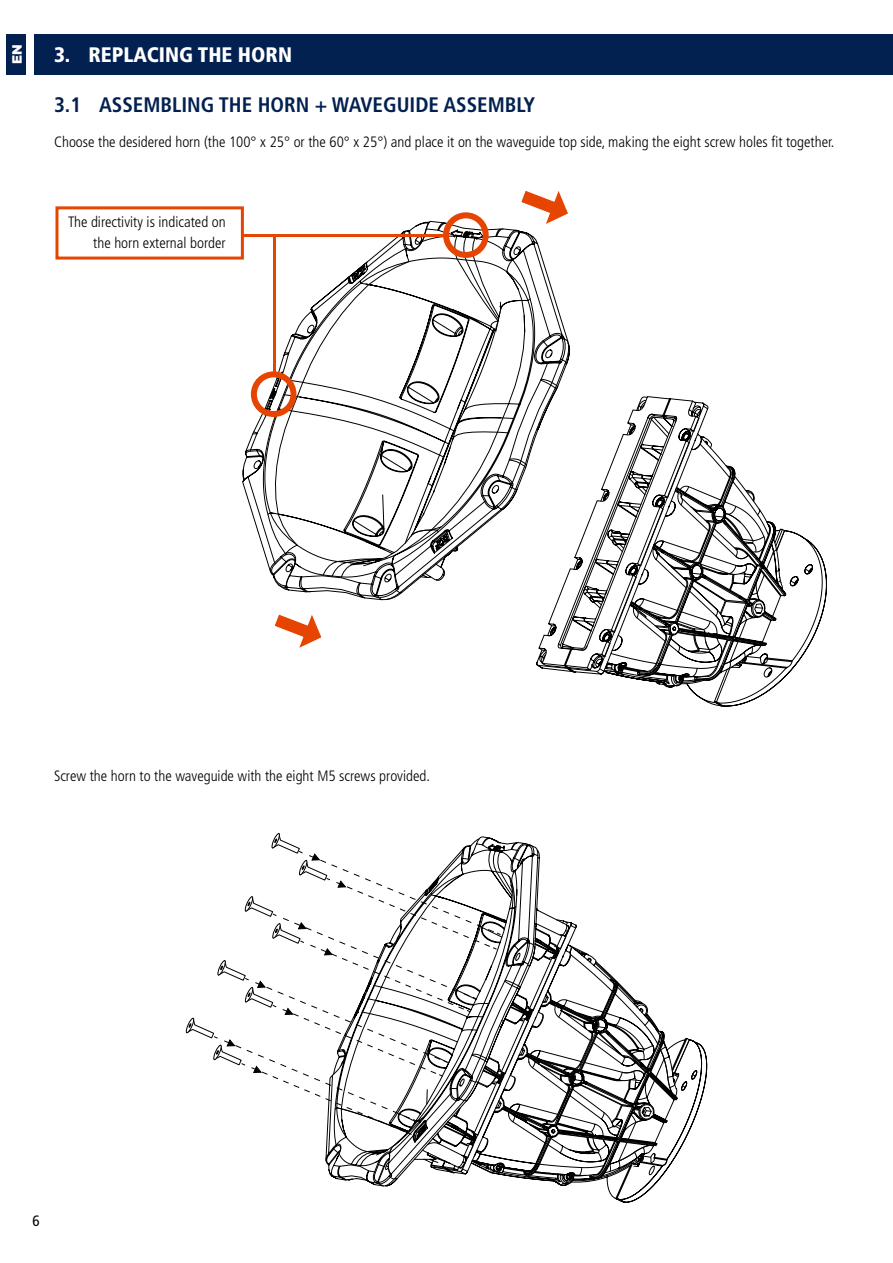
<style>
.page{position:relative;width:893px;height:1263px;background:#fff}
.page>*{position:absolute;margin:0;border:0;box-sizing:border-box;transform-origin:0 0}
.t1{font:700 condensed 21px "Frutiger LT Std";color:#022050}
.t2{font:900 condensed 21px "Frutiger LT Std";color:#fff}
.t3{font:300 condensed 15px/21px "Frutiger LT Std";color:#000;text-align:right}
.t4{font:condensed 15px "Frutiger LT Std";color:#000}
.t5{font:900 13.5px "Gotham";color:#fff}
</style>
<div class="page">
<div style="left:6px;top:34px;width:20px;height:41px;background:#022050"></div>
<div style="left:34px;top:34px;width:859px;height:41px;background:#022050"></div>
<svg style="left:250px;top:221px;width:232px;height:380px"></svg>
<svg style="left:435px;top:222px;width:135px;height:379px"></svg>
<svg style="left:665px;top:544px;width:162px;height:163px"></svg>
<svg style="left:536px;top:396px;width:257px;height:285px"></svg>
<svg style="left:571px;top:401px;width:211px;height:285px"></svg>
<svg style="left:624px;top:431px;width:189px;height:247px"></svg>
<svg style="left:520px;top:191px;width:50px;height:35px"></svg>
<svg style="left:274px;top:614px;width:48px;height:35px"></svg>
<div style="left:443px;top:212px;width:46px;height:46px;border:6px solid #e54500;border-radius:50%"></div>
<div style="left:251px;top:371px;width:45px;height:46px;border:6px solid #e54500;border-radius:50%"></div>
<hr style="left:273px;top:235px;width:3px;height:140px;background:#e54500">
<hr style="left:242px;top:234px;width:205px;height:3px;background:#e54500">
<div style="left:55px;top:206px;width:189px;height:54px;border:3px solid #e54500"></div>
<svg style="left:559px;top:1043px;width:148px;height:160px"></svg>
<svg style="left:673px;top:1037px;width:25px;height:138px"></svg>
<svg style="left:185px;top:833px;width:488px;height:352px"></svg>
<p class="t5" style="left:8px;top:64px;width:21px;rotate:-90deg">EN</p>
<h1 class="t2" style="left:54px;top:42px;width:239px">3. REPLACING THE HORN</h1>
<h1 class="t1" style="left:54px;top:92px;width:483px">3.1 ASSEMBLING THE HORN + WAVEGUIDE ASSEMBLY</h1>
<p class="t3" style="left:54px;top:132px;width:780px">Choose the desidered horn (the 100° x 25° or the 60° x 25°) and place it on the waveguide top side, making the eight screw holes fit together.</p>
<p class="t3" style="left:68px;top:212px;width:159px">The directivity is indicated on the horn external border</p>
<p class="t3" style="left:54px;top:765px;width:375px">Screw the horn to the waveguide with the eight M5 screws provided.</p>
<p class="t4" style="left:33px;top:1211px;width:9px">6</p>
</div>
